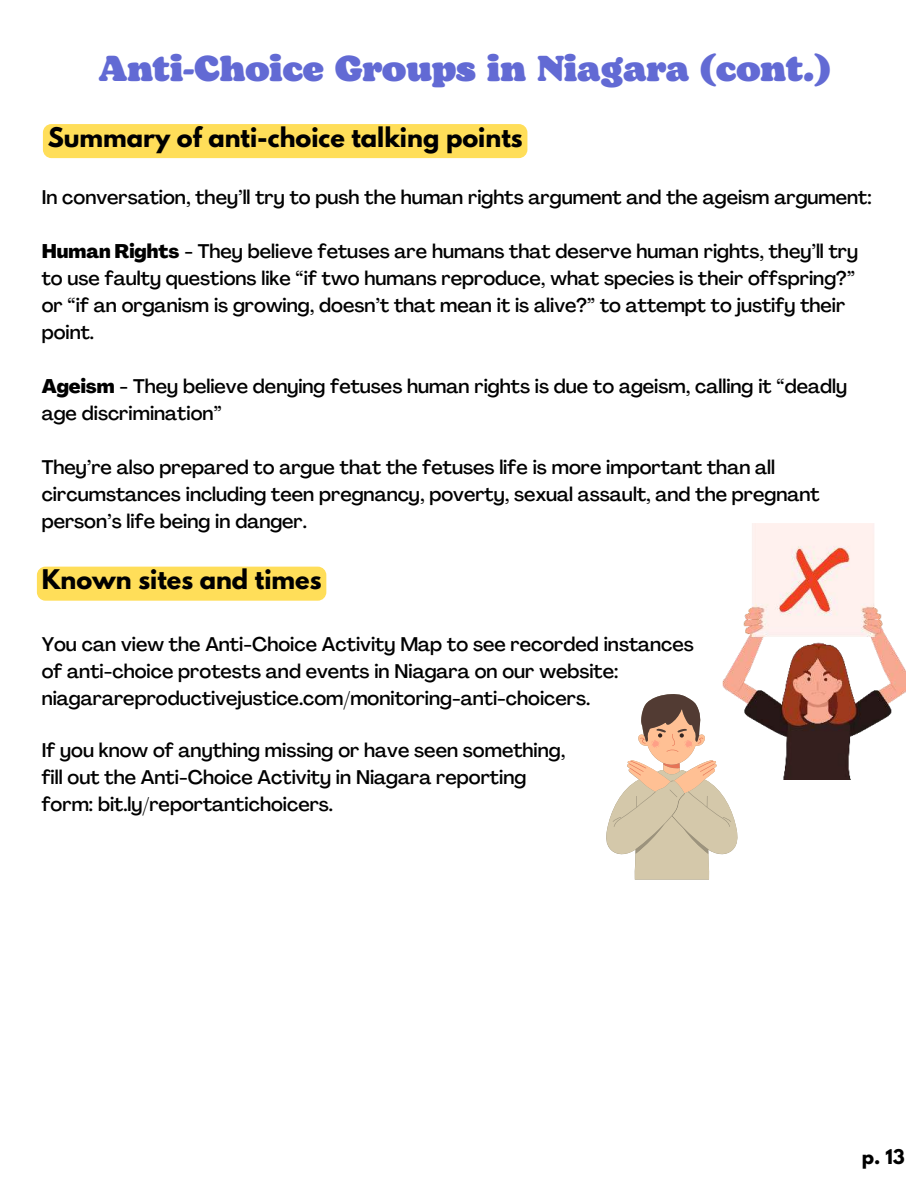
<style>
.page{position:relative;width:918px;height:1188px;background:#fff}
.page>*{position:absolute;margin:0;border:0;box-sizing:border-box;transform-origin:0 0}
.t1{font:900 36px "Bogart";color:#626ad4}
.t2{font:700 24px "League Spartan";color:#000}
.t3{font:500 19.5px/27px "Agrandir";color:#000}
.t4{font:700 18px "League Spartan";color:#000}
.s1{font-weight:800}
</style>
<div class="page">
<svg style="left:606px;top:694px;width:132px;height:186px"></svg>
<img style="left:723px;top:523px;width:182px;height:257px">
<div style="left:37px;top:567px;width:289px;height:34px;background:#ffde59;border-radius:9px"></div>
<div style="left:43px;top:124px;width:484px;height:34px;background:#ffde59;border-radius:9px"></div>
<h1 class="t1" style="left:99px;top:43px;width:733px">Anti-Choice Groups in Niagara (cont.)</h1>
<p class="t2" style="left:48px;top:118px;width:476px">Summary of anti-choice talking points</p>
<p class="t3" style="left:42px;top:184px;width:832px">In conversation, they’ll try to push the human rights argument and the ageism argument:</p>
<p class="t3" style="left:42px;top:238px;width:818px"><span class="s1">Human Rights</span> - They believe fetuses are humans that deserve human rights, they’ll try to use faulty questions like “if two humans reproduce, what species is their offspring?” or “if an organism is growing, doesn’t that mean it is alive?” to attempt to justify their point.</p>
<p class="t3" style="left:42px;top:373px;width:807px"><span class="s1">Ageism</span> - They believe denying fetuses human rights is due to ageism, calling it “deadly age discrimination”</p>
<p class="t3" style="left:42px;top:454px;width:780px">They’re also prepared to argue that the fetuses life is more important than all circumstances including teen pregnancy, poverty, sexual assault, and the pregnant person’s life being in danger.</p>
<p class="t2" style="left:42px;top:561px;width:281px">Known sites and times</p>
<p class="t3" style="left:42px;top:631px;width:654px">You can view the Anti-Choice Activity Map to see recorded instances of anti-choice protests and events in Niagara on our website: niagarareproductivejustice.com/monitoring-anti-choicers.</p>
<p class="t3" style="left:42px;top:736px;width:525px">If you know of anything missing or have seen something, fill out the Anti-Choice Activity in Niagara reporting form: bit.ly/reportantichoicers.</p>
<p class="t4" style="left:862px;top:1143px;width:44px">p. 13</p>
</div>
